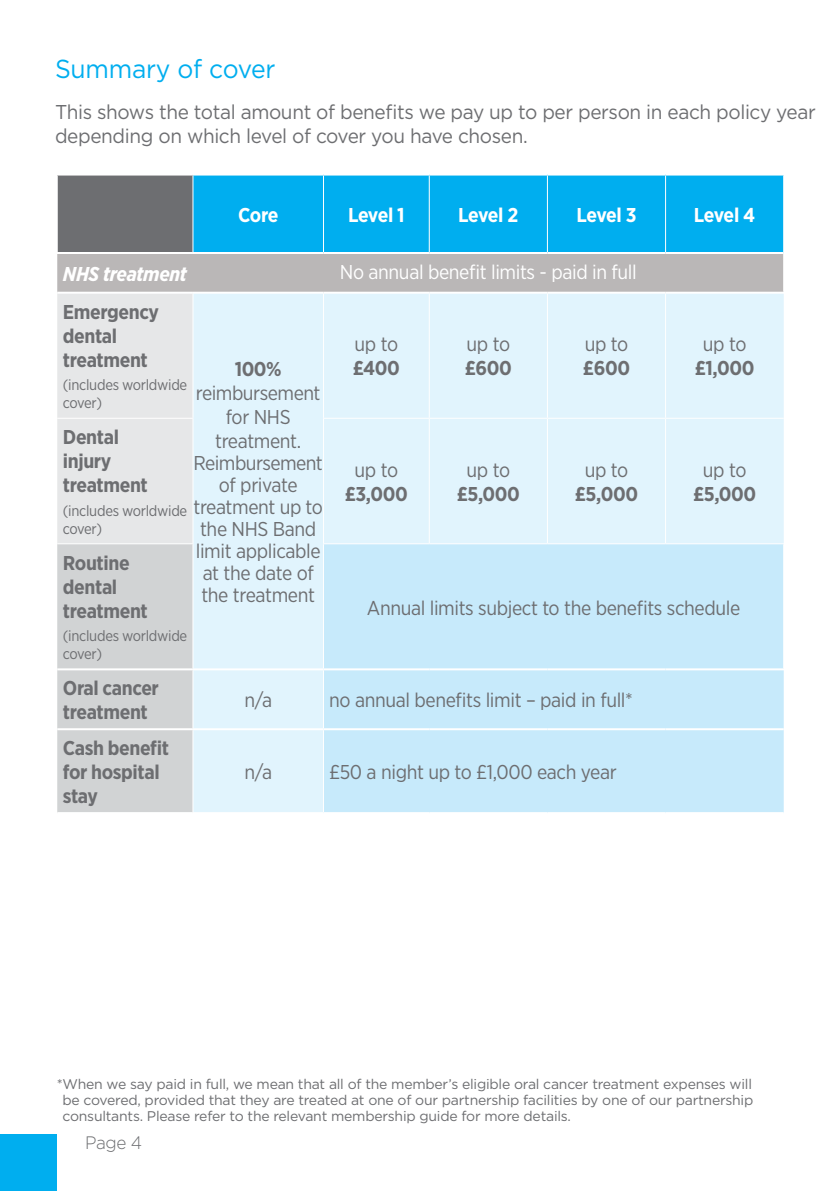
<style>
.page{position:relative;width:840px;height:1191px;background:#fff}
.page>*{position:absolute;margin:0;border:0;box-sizing:border-box;transform-origin:0 0}
.t1{font:26px "Gotham";letter-spacing:-.01em;color:#00aeef;scale:.95 1}
.t2{font:20px/22px "Gotham Narrow";letter-spacing:-.02em;color:#6d6e71;text-align:center}
.t3{font:700 20px/24px "Gotham Narrow";letter-spacing:-.02em;color:#6d6e71}
.t4{font:20px/24px "Gotham";letter-spacing:-.02em;color:#6d6e71;scale:.95 1}
.t5{font:20px "Gotham Narrow";letter-spacing:-.02em;color:#fff}
.t6{font:700 20px "Gotham Narrow";letter-spacing:-.03em;color:#fff}
.t7{font:italic 700 20px "Gotham Narrow";letter-spacing:-.02em;color:#fff}
.t8{font:300 18px "Gotham";color:#6d6e71;scale:.95 1}
.t9{font:15px/18px "Gotham Narrow";letter-spacing:-.02em;color:#6d6e71}
.t10{font:14px/16px "Gotham";letter-spacing:-.015em;color:#6d6e71;text-align:justify}
</style>
<div class="page">
<div style="left:0;top:1134px;width:57px;height:57px;background:#00aeef"></div>
<div style="left:57px;top:174px;width:136px;height:79px;background:#6d6e71"></div>
<div style="left:193px;top:175px;width:589px;height:77px;background:#00aeef"></div>
<svg style="left:57px;top:254px;width:726px;height:558px;background:#dbe8ee"></svg>
<div style="left:324px;top:544px;width:459px;height:268px;background:#c7eafb"></div>
<hr style="left:57px;top:175px;width:1px;height:77px;background:#fff">
<hr style="left:323px;top:175px;width:1px;height:77px;background:#fff">
<hr style="left:428px;top:175px;width:1px;height:77px;background:#fff">
<hr style="left:546px;top:175px;width:1px;height:77px;background:#fff">
<hr style="left:664px;top:175px;width:1px;height:77px;background:#fff">
<hr style="left:192px;top:175px;width:1px;height:77px;background:#fff">
<hr style="left:428px;top:294px;width:1px;height:124px;background:#fff">
<hr style="left:546px;top:294px;width:1px;height:124px;background:#fff">
<hr style="left:664px;top:294px;width:1px;height:124px;background:#fff">
<hr style="left:428px;top:419px;width:1px;height:124px;background:#fff">
<hr style="left:546px;top:419px;width:1px;height:124px;background:#fff">
<hr style="left:664px;top:419px;width:1px;height:124px;background:#fff">
<hr style="left:57px;top:418px;width:136px;height:1px;background:#fff">
<hr style="left:782px;top:253px;width:1px;height:39px;background:#fff">
<hr style="left:192px;top:670px;width:1px;height:58px;background:#fff">
<hr style="left:192px;top:730px;width:1px;height:82px;background:#fff">
<hr style="left:57px;top:173px;width:136px;height:2px;background:#fff">
<hr style="left:193px;top:728px;width:130px;height:2px;background:#fff">
<hr style="left:57px;top:728px;width:136px;height:2px;background:#fff">
<hr style="left:323px;top:670px;width:1px;height:58px;background:#fff">
<hr style="left:323px;top:728px;width:106px;height:2px;background:#fff">
<hr style="left:429px;top:728px;width:118px;height:2px;background:#fff">
<hr style="left:547px;top:728px;width:118px;height:2px;background:#fff">
<hr style="left:665px;top:728px;width:118px;height:2px;background:#fff">
<hr style="left:323px;top:730px;width:1px;height:82px;background:#fff">
<hr style="left:57px;top:543px;width:136px;height:1px;background:#fff">
<hr style="left:323px;top:418px;width:106px;height:1px;background:#fff">
<hr style="left:429px;top:418px;width:118px;height:1px;background:#fff">
<hr style="left:547px;top:418px;width:118px;height:1px;background:#fff">
<hr style="left:665px;top:418px;width:118px;height:1px;background:#fff">
<hr style="left:782px;top:544px;width:1px;height:124px;background:#fff">
<hr style="left:192px;top:294px;width:1px;height:124px;background:#fff">
<hr style="left:323px;top:294px;width:1px;height:124px;background:#fff">
<hr style="left:192px;top:419px;width:1px;height:124px;background:#fff">
<hr style="left:323px;top:419px;width:1px;height:124px;background:#fff">
<hr style="left:192px;top:544px;width:1px;height:124px;background:#fff">
<hr style="left:57px;top:252px;width:136px;height:2px;background:#fff">
<hr style="left:57px;top:292px;width:136px;height:2px;background:#fff">
<hr style="left:193px;top:292px;width:130px;height:2px;background:#fff">
<hr style="left:323px;top:292px;width:106px;height:2px;background:#fff">
<hr style="left:429px;top:292px;width:118px;height:2px;background:#fff">
<hr style="left:547px;top:292px;width:118px;height:2px;background:#fff">
<hr style="left:665px;top:292px;width:118px;height:2px;background:#fff">
<hr style="left:57px;top:668px;width:136px;height:2px;background:#fff">
<hr style="left:193px;top:668px;width:130px;height:2px;background:#fff">
<hr style="left:323px;top:668px;width:106px;height:2px;background:#fff">
<hr style="left:429px;top:668px;width:118px;height:2px;background:#fff">
<hr style="left:547px;top:668px;width:118px;height:2px;background:#fff">
<hr style="left:665px;top:668px;width:118px;height:2px;background:#fff">
<hr style="left:323px;top:543px;width:106px;height:1px;background:#fff">
<hr style="left:323px;top:544px;width:1px;height:124px;background:#fff">
<hr style="left:429px;top:543px;width:118px;height:1px;background:#fff">
<hr style="left:547px;top:543px;width:118px;height:1px;background:#fff">
<hr style="left:665px;top:543px;width:118px;height:1px;background:#fff">
<h1 class="t1" style="left:55px;top:55px;width:233px">Summary of cover</h1>
<p class="t4" style="left:55px;top:100px;width:801px">This shows the total amount of benefits we pay up to per person in each policy year depending on which level of cover you have chosen.</p>
<p class="t6" style="left:238px;top:202px;width:42px">Core</p>
<p class="t6" style="left:348px;top:202px;width:58px">Level 1</p>
<p class="t6" style="left:458px;top:202px;width:62px">Level 2</p>
<p class="t6" style="left:576px;top:202px;width:62px">Level 3</p>
<p class="t6" style="left:693px;top:202px;width:63px">Level 4</p>
<p class="t7" style="left:63px;top:262px;width:126px">NHS treatment</p>
<p class="t5" style="left:340px;top:260px;width:298px">No annual benefit limits - paid in full</p>
<p class="t3" style="left:63px;top:299px;width:98px">Emergency dental treatment</p>
<p class="t9" style="left:63px;top:376px;width:126px">(includes worldwide cover)</p>
<p class="t2" style="left:354px;top:333px;width:45px">up to</p>
<p class="t3" style="left:352px;top:356px;width:49px">£400</p>
<p class="t2" style="left:466px;top:333px;width:45px">up to</p>
<p class="t3" style="left:464px;top:356px;width:49px">£600</p>
<p class="t2" style="left:584px;top:333px;width:45px">up to</p>
<p class="t3" style="left:582px;top:356px;width:49px">£600</p>
<p class="t2" style="left:702px;top:333px;width:45px">up to</p>
<p class="t3" style="left:694px;top:356px;width:61px">£1,000</p>
<p class="t3" style="left:235px;top:357px;width:48px">100%</p>
<p class="t2" style="left:196px;top:381px;width:126px;line-height:24px">reimbursement for NHS treatment.</p>
<p class="t2" style="left:193px;top:452px;width:131px">Reimbursement of private treatment up to the NHS Band limit applicable at the date of the treatment</p>
<p class="t3" style="left:63px;top:425px;width:86px">Dental injury treatment</p>
<p class="t9" style="left:63px;top:501px;width:126px">(includes worldwide cover)</p>
<p class="t2" style="left:354px;top:459px;width:45px">up to</p>
<p class="t3" style="left:344px;top:482px;width:65px">£3,000</p>
<p class="t2" style="left:466px;top:459px;width:45px">up to</p>
<p class="t3" style="left:456px;top:482px;width:65px">£5,000</p>
<p class="t2" style="left:584px;top:459px;width:45px">up to</p>
<p class="t3" style="left:574px;top:482px;width:65px">£5,000</p>
<p class="t2" style="left:702px;top:459px;width:45px">up to</p>
<p class="t3" style="left:692px;top:482px;width:65px">£5,000</p>
<p class="t3" style="left:63px;top:550px;width:86px">Routine dental treatment</p>
<p class="t9" style="left:63px;top:627px;width:126px">(includes worldwide cover)</p>
<p class="t2" style="left:367px;top:596px;width:374px">Annual limits subject to the benefits schedule</p>
<p class="t3" style="left:63px;top:676px;width:97px">Oral cancer treatment</p>
<p class="t2" style="left:244px;top:689px;width:29px">n/a</p>
<p class="t2" style="left:329px;top:689px;width:305px">no annual benefits limit – paid in full*</p>
<p class="t3" style="left:63px;top:736px;width:108px">Cash benefit for hospital stay</p>
<p class="t2" style="left:244px;top:761px;width:29px">n/a</p>
<p class="t2" style="left:329px;top:761px;width:289px">£50 a night up to £1,000 each year</p>
<p class="t10" style="left:62px;top:1076px;width:692px;text-indent:-6px">*When we say paid in full, we mean that all of the member’s eligible oral cancer treatment expenses will be covered, provided that they are treated at one of our partnership facilities by one of our partnership consultants. Please refer to the relevant membership guide for more details.</p>
<p class="t8" style="left:85px;top:1133px;width:62px">Page 4</p>
</div>
